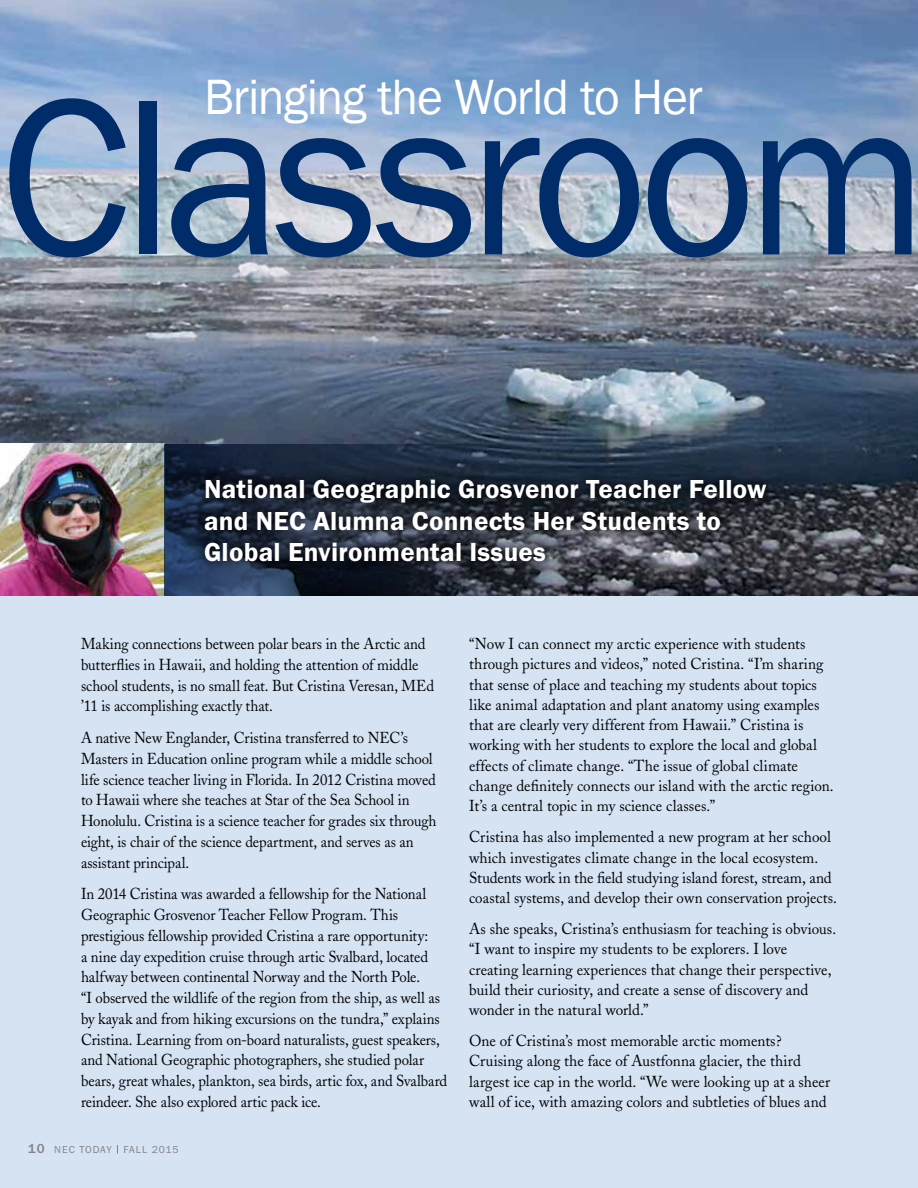
<style>
.page{position:relative;width:918px;height:1188px;background:#d5e3f3}
.page>*{position:absolute;margin:0;border:0;box-sizing:border-box;transform-origin:0 0}
.t1{font:229.5px "Franklin Gothic";letter-spacing:-.045em;color:#002d6a}
.t2{font:51px "Franklin Gothic";letter-spacing:-.025em;color:#fff}
.t3{font:600 27px/31.5px "Franklin Gothic Itc T";letter-spacing:.01em;color:#fff}
.t4{font:15.75px/20.2px "Adobe Caslon";color:#000;scale:.96 1}
.t5{font:15.75px/20.7px "Adobe Caslon";color:#000;scale:.94 1}
.t6{font:10.5px "Franklin Gothic Itc T";letter-spacing:.08em;color:#808285}
.s1{font-weight:500;font-size:13.5px}
</style>
<div class="page">
<img style="left:0;top:0;width:918px;height:595px">
<img style="left:0;top:444px;width:164px;height:151px">
<svg style="left:164px;top:444px;width:445px;height:151px;background:#222f45"></svg>
<svg style="left:193px;top:467px;width:585px;height:107px;background:#252b36"></svg>
<p class="t2" style="left:204px;top:65px;width:500px">Bringing the World to Her</p>
<p class="t1" style="left:0;top:35px;width:930px">Classroom</p>
<p class="t3" style="left:204px;top:473px;width:564px">National Geographic Grosvenor Teacher Fellow and NEC Alumna Connects Her Students to<br>Global Environmental Issues</p>
<p class="t5" style="left:81px;top:634px;width:377px">Making connections between polar bears in the Arctic and butterflies in Hawaii, and holding the attention of middle school students, is no small feat. But Cristina Veresan, MEd ’11 is accomplishing exactly that.</p>
<p class="t5" style="left:81px;top:728px;width:380px">A native New Englander, Cristina transferred to NEC’s Masters in Education online program while a middle school life science teacher living in Florida. In 2012 Cristina moved to Hawaii where she teaches at Star of the Sea School in Honolulu. Cristina is a science teacher for grades six through eight, is chair of the science department, and serves as an assistant principal.</p>
<p class="t5" style="left:81px;top:884px;width:391px">In 2014 Cristina was awarded a fellowship for the National Geographic Grosvenor Teacher Fellow Program. This prestigious fellowship provided Cristina a rare opportunity:<br>a nine day expedition cruise through artic Svalbard, located halfway between continental Norway and the North Pole.<br>“I observed the wildlife of the region from the ship, as well as by kayak and from hiking excursions on the tundra,” explains Cristina. Learning from on-board naturalists, guest speakers, and National Geographic photographers, she studied polar bears, great whales, plankton, sea birds, artic fox, and Svalbard reindeer. She also explored artic pack ice.</p>
<p class="t6" style="left:28px;top:1143px;width:152px"><span class="s1">10</span> NEC TODAY FALL 2015</p>
<p class="t4" style="left:469px;top:634px;width:381px">“Now I can connect my arctic experience with students through pictures and videos,” noted Cristina. “I’m sharing that sense of place and teaching my students about topics like animal adaptation and plant anatomy using examples that are clearly very different from Hawaii.” Cristina is working with her students to explore the local and global effects of climate change. “The issue of global climate change definitely connects our island with the arctic region.<br>It’s a central topic in my science classes.”</p>
<p class="t4" style="left:469px;top:827px;width:385px">Cristina has also implemented a new program at her school which investigates climate change in the local ecosystem.<br>Students work in the field studying island forest, stream, and coastal systems, and develop their own conservation projects.</p>
<p class="t4" style="left:469px;top:919px;width:384px">As she speaks, Cristina’s enthusiasm for teaching is obvious. “I want to inspire my students to be explorers. I love creating learning experiences that change their perspective, build their curiosity, and create a sense of discovery and wonder in the natural world.”</p>
<p class="t4" style="left:469px;top:1031px;width:378px">One of Cristina’s most memorable arctic moments?<br>Cruising along the face of Austfonna glacier, the third largest ice cap in the world. “We were looking up at a sheer wall of ice, with amazing colors and subtleties of blues and</p>
</div>
